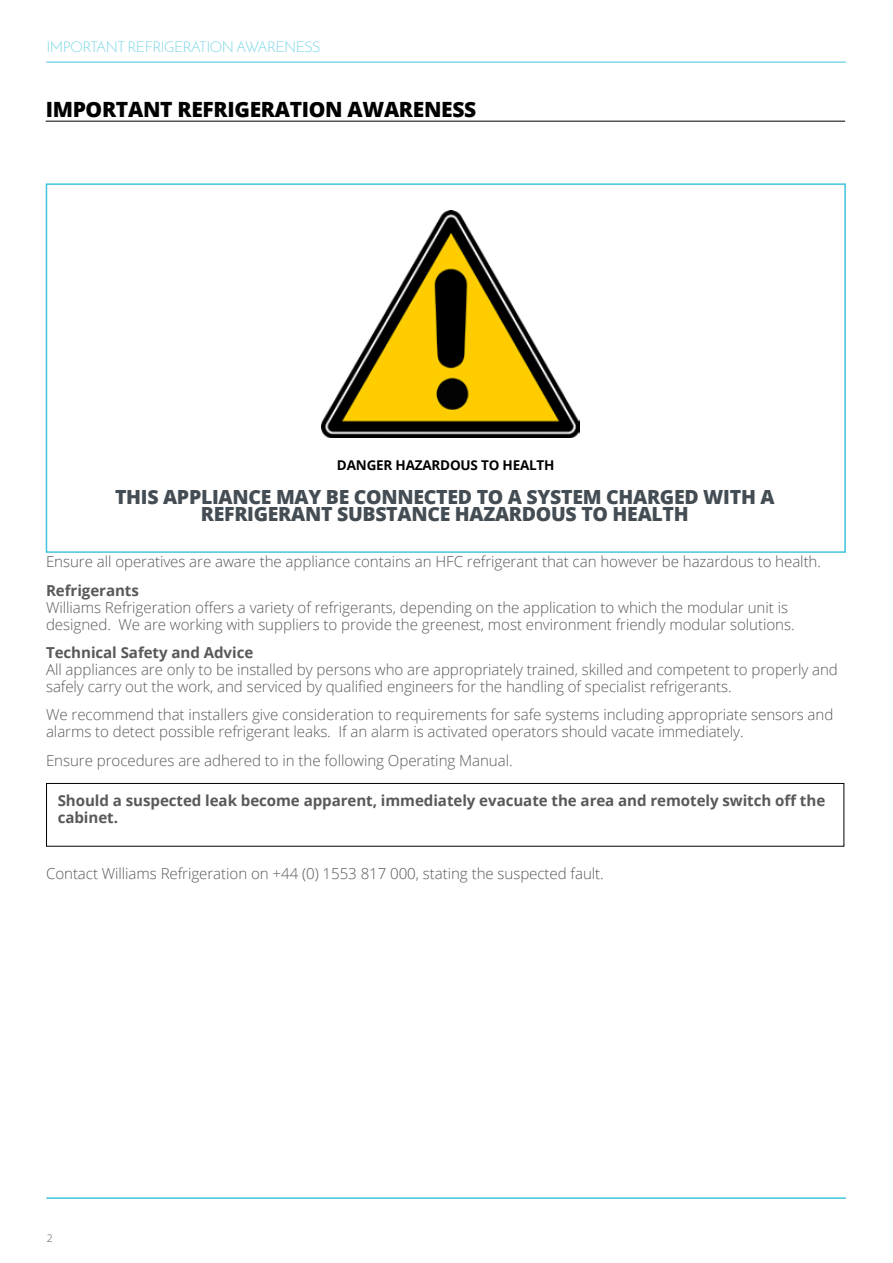
<style>
.page{position:relative;width:893px;height:1263px;background:#fff}
.page>*{position:absolute;margin:0;border:0;box-sizing:border-box;transform-origin:0 0}
.t1{font:800 21px "Open Sans";letter-spacing:-.015em;color:#000}
.t2{font:800 19.5px/17px "Open Sans";letter-spacing:-.015em;color:#444d53;text-align:center}
.t3{font:300 15.15px/17px "Open Sans";letter-spacing:-.005em;color:#58595b}
.t4{font:700 15.15px/17px "Open Sans";letter-spacing:-.005em;color:#58595b}
.t5{font:300 15px "Josefin Sans";letter-spacing:-.03em;color:#67d0e4}
.t6{font:700 13.5px "Open Sans";letter-spacing:-.015em;color:#000}
.t7{font:300 10.5px "Open Sans";color:#58595b}
</style>
<div class="page">
<hr style="left:46px;top:62px;width:800px;height:1px;background:#42c4dd">
<hr style="left:46px;top:121px;width:799px;height:1px;background:#000">
<hr style="left:46px;top:1197px;width:800px;height:2px;background:#42c4dd">
<div style="left:46px;top:783px;width:798px;height:64px;border:1px solid #000"></div>
<div style="left:46px;top:183px;width:800px;height:370px;border:2px solid #42c4dd"></div>
<img style="left:321px;top:210px;width:258px;height:227px">
<p class="t5" style="left:46px;top:38px;width:275px">IMPORTANT REFRIGERATION AWARENESS</p>
<h1 class="t1" style="left:46px;top:93px;width:432px">IMPORTANT REFRIGERATION AWARENESS</h1>
<p class="t6" style="left:337px;top:455px;width:219px">DANGER HAZARDOUS TO HEALTH</p>
<p class="t2" style="left:115px;top:487px;width:661px">THIS APPLIANCE MAY BE CONNECTED TO A SYSTEM CHARGED WITH A<br>REFRIGERANT SUBSTANCE HAZARDOUS TO HEALTH</p>
<p class="t3" style="left:46px;top:553px;width:776px">Ensure all operatives are aware the appliance contains an HFC refrigerant that can however be hazardous to health.</p>
<p class="t4" style="left:46px;top:581px;width:94px">Refrigerants</p>
<p class="t3" style="left:46px;top:598px;width:750px">Williams Refrigeration offers a variety of refrigerants, depending on the application to which the modular unit is designed. We are working with suppliers to provide the greenest, most environment friendly modular solutions.</p>
<p class="t4" style="left:46px;top:644px;width:209px">Technical Safety and Advice</p>
<p class="t3" style="left:46px;top:660px;width:793px">All appliances are only to be installed by persons who are appropriately trained, skilled and competent to properly and safely carry out the work, and serviced by qualified engineers for the handling of specialist refrigerants.</p>
<p class="t3" style="left:46px;top:706px;width:789px">We recommend that installers give consideration to requirements for safe systems including appropriate sensors and alarms to detect possible refrigerant leaks. If an alarm is activated operators should vacate immediately.</p>
<p class="t3" style="left:46px;top:751px;width:468px">Ensure procedures are adhered to in the following Operating Manual.</p>
<p class="t4" style="left:58px;top:792px;width:769px">Should a suspected leak become apparent, immediately evacuate the area and remotely switch off the cabinet.</p>
<p class="t3" style="left:46px;top:864px;width:559px">Contact Williams Refrigeration on +44 (0) 1553 817 000, stating the suspected fault.</p>
<p class="t7" style="left:47px;top:1231px;width:7px">2</p>
</div>
